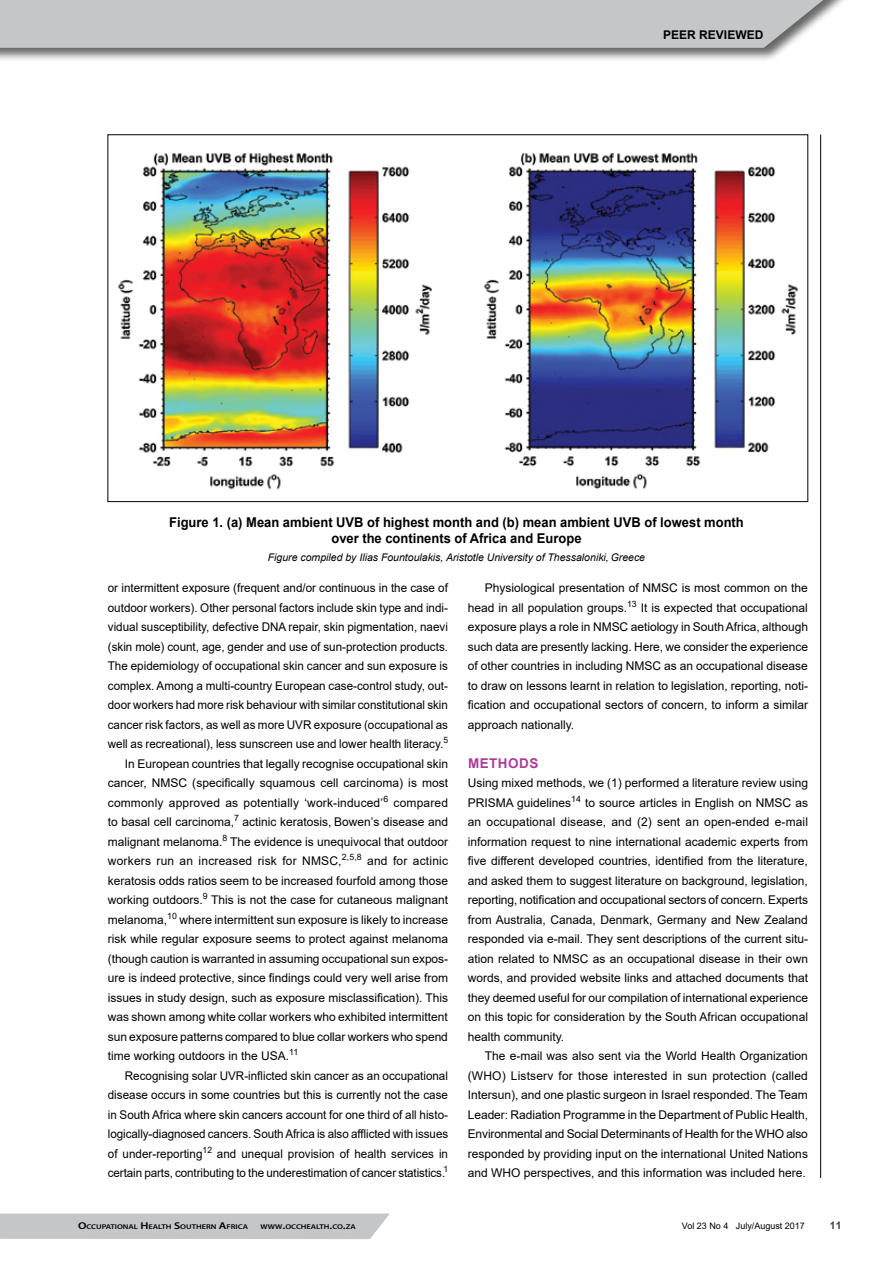
<style>
.page{position:relative;width:893px;height:1263px;background:#fff}
.page>*{position:absolute;margin:0;border:0;box-sizing:border-box;transform-origin:0 0}
.t1{font:700 13.5px/16.5px "Arial";color:#000;text-align:center;scale:.96 1}
.t2{font:700 13.5px "Arial";letter-spacing:.035em;color:#ab3e97}
.t3{font:12px/19.5px "Arial";color:#000;text-align:justify}
.t4{font:700 12px "Arial";color:#000}
.t5{font:italic 10.5px "Arial";color:#000}
.t6{font:700 10.5px "Arial";color:#414042}
.t7{font:9px "Arial";color:#000}
.t8{font:600 6.9px "Myriad Pro";color:#000;scale:1.21 1}
.s1{font-size:9.9px}
</style>
<div class="page">
<div style="left:0;top:0;width:851px;height:62px;background:#000;opacity:.6"></div>
<svg style="left:0;top:0;width:839px;height:48px;background:#c4c6c8"></svg>
<div style="left:0;top:1213px;width:390px;height:26px;background:#c4c6c8"></div>
<hr style="left:820px;top:135px;width:1px;height:1043px;background:#000">
<img style="left:118px;top:153px;width:314px;height:337px">
<img style="left:484px;top:153px;width:314px;height:336px">
<p class="t4" style="left:663px;top:27px;width:102px">PEER REVIEWED</p>
<p class="t1" style="left:169px;top:514px;width:600px">Figure 1. (a) Mean ambient UVB of highest month and (b) mean ambient UVB of lowest month over the continents of Africa and Europe</p>
<p class="t5" style="left:268px;top:551px;width:379px">Figure compiled by Ilias Fountoulakis, Aristotle University of Thessaloniki, Greece</p>
<p class="t3" style="left:108px;top:578px;width:342px">or intermittent exposure (frequent and/or continuous in the case of</p>
<p class="t3" style="left:108px;top:598px;width:342px">outdoor workers). Other personal factors include skin type and indi-</p>
<p class="t3" style="left:108px;top:617px;width:342px">vidual susceptibility, defective DNA repair, skin pigmentation, naevi</p>
<p class="t3" style="left:108px;top:637px;width:342px">(skin mole) count, age, gender and use of sun-protection products.</p>
<p class="t3" style="left:108px;top:656px;width:342px">The epidemiology of occupational skin cancer and sun exposure is</p>
<p class="t3" style="left:108px;top:676px;width:342px">complex. Among a multi-country European case-control study, out-</p>
<p class="t3" style="left:108px;top:695px;width:342px">door workers had more risk behaviour with similar constitutional skin</p>
<p class="t3" style="left:108px;top:715px;width:342px">cancer risk factors, as well as more UVR exposure (occupational as</p>
<p class="t3" style="left:108px;top:734px;width:342px">well as recreational), less sunscreen use and lower health literacy.<sup>5</sup></p>
<p class="t3" style="left:125px;top:754px;width:325px">In European countries that legally recognise occupational skin</p>
<p class="t3" style="left:108px;top:773px;width:342px">cancer, NMSC (specifically squamous cell carcinoma) is most</p>
<p class="t3" style="left:108px;top:793px;width:342px">commonly approved as potentially ‘work-induced’<sup>6</sup> compared</p>
<p class="t3" style="left:108px;top:812px;width:342px">to basal cell carcinoma,<sup>7</sup> actinic keratosis, Bowen’s disease and</p>
<p class="t3" style="left:108px;top:832px;width:342px">malignant melanoma.<sup>8</sup> The evidence is unequivocal that outdoor</p>
<p class="t3" style="left:108px;top:851px;width:342px">workers run an increased risk for NMSC,<sup>2,5,8</sup> and for actinic</p>
<p class="t3" style="left:108px;top:871px;width:342px">keratosis odds ratios seem to be increased fourfold among those</p>
<p class="t3" style="left:108px;top:890px;width:342px">working outdoors.<sup>9</sup> This is not the case for cutaneous malignant</p>
<p class="t3" style="left:108px;top:910px;width:342px">melanoma,<sup>10</sup> where intermittent sun exposure is likely to increase</p>
<p class="t3" style="left:108px;top:929px;width:342px">risk while regular exposure seems to protect against melanoma</p>
<p class="t3" style="left:108px;top:949px;width:342px">(though caution is warranted in assuming occupational sun expos-</p>
<p class="t3" style="left:108px;top:968px;width:342px">ure is indeed protective, since findings could very well arise from</p>
<p class="t3" style="left:108px;top:988px;width:342px">issues in study design, such as exposure misclassification). This</p>
<p class="t3" style="left:108px;top:1007px;width:342px">was shown among white collar workers who exhibited intermittent</p>
<p class="t3" style="left:108px;top:1027px;width:342px">sun exposure patterns compared to blue collar workers who spend</p>
<p class="t3" style="left:108px;top:1046px;width:192px">time working outdoors in the USA.<sup>11</sup></p>
<p class="t3" style="left:125px;top:1066px;width:325px">Recognising solar UVR-inflicted skin cancer as an occupational</p>
<p class="t3" style="left:108px;top:1085px;width:342px">disease occurs in some countries but this is currently not the case</p>
<p class="t3" style="left:108px;top:1105px;width:342px">in South Africa where skin cancers account for one third of all histo-</p>
<p class="t3" style="left:108px;top:1124px;width:342px">logically-diagnosed cancers. South Africa is also afflicted with issues</p>
<p class="t3" style="left:108px;top:1144px;width:342px">of under-reporting<sup>12</sup> and unequal provision of health services in</p>
<p class="t3" style="left:108px;top:1163px;width:342px">certain parts, contributing to the underestimation of cancer statistics.<sup>1</sup></p>
<p class="t3" style="left:468px;top:578px;width:342px;text-indent:17px">Physiological presentation of NMSC is most common on the head in all population groups.<sup>13</sup> It is expected that occupational exposure plays a role in NMSC aetiology in South Africa, although such data are presently lacking. Here, we consider the experience of other countries in including NMSC as an occupational disease to draw on lessons learnt in relation to legislation, reporting, noti&shy;fication and occupational sectors of concern, to inform a similar approach nationally.</p>
<p class="t2" style="left:468px;top:753px;width:72px">METHODS</p>
<p class="t3" style="left:468px;top:773px;width:342px">Using mixed methods, we (1) performed a literature review using PRISMA guidelines<sup>14</sup> to source articles in English on NMSC as an occupational disease, and (2) sent an open-ended e-mail information request to nine international academic experts from five different developed countries, identified from the literature, and asked them to suggest literature on background, legislation, reporting, notification and occupational sectors of concern. Experts from Australia, Canada, Denmark, Germany and New Zealand responded via e-mail. They sent descriptions of the current situ&shy;ation related to NMSC as an occupational disease in their own words, and provided website links and attached documents that they deemed useful for our compilation of international experience on this topic for consideration by the South African occupational health community.</p>
<p class="t3" style="left:468px;top:1046px;width:342px;text-indent:17px">The e-mail was also sent via the World Health Organization (WHO) Listserv for those interested in sun protection (called Intersun), and one plastic surgeon in Israel responded. The Team Leader: Radiation Programme in the Department of Public Health, Environmental and Social Determinants of Health for the WHO also responded by providing input on the international United Nations and WHO perspectives, and this information was included here.</p>
<p class="t8" style="left:78px;top:1222px;width:142px"><span class="s1">O</span>CCUPATIONAL <span class="s1">H</span>EALTH <span class="s1">S</span>OUTHERN <span class="s1">A</span>FRICA</p>
<p class="t8" style="left:261px;top:1222px;width:80px">WWW<span class="s1">.</span>OCCHEALTH<span class="s1">.</span>CO<span class="s1">.</span>ZA</p>
<p class="t7" style="left:682px;top:1220px;width:125px">Vol 23 No 4 July/August 2017</p>
<p class="t6" style="left:830px;top:1218px;width:13px">11</p>
</div>
